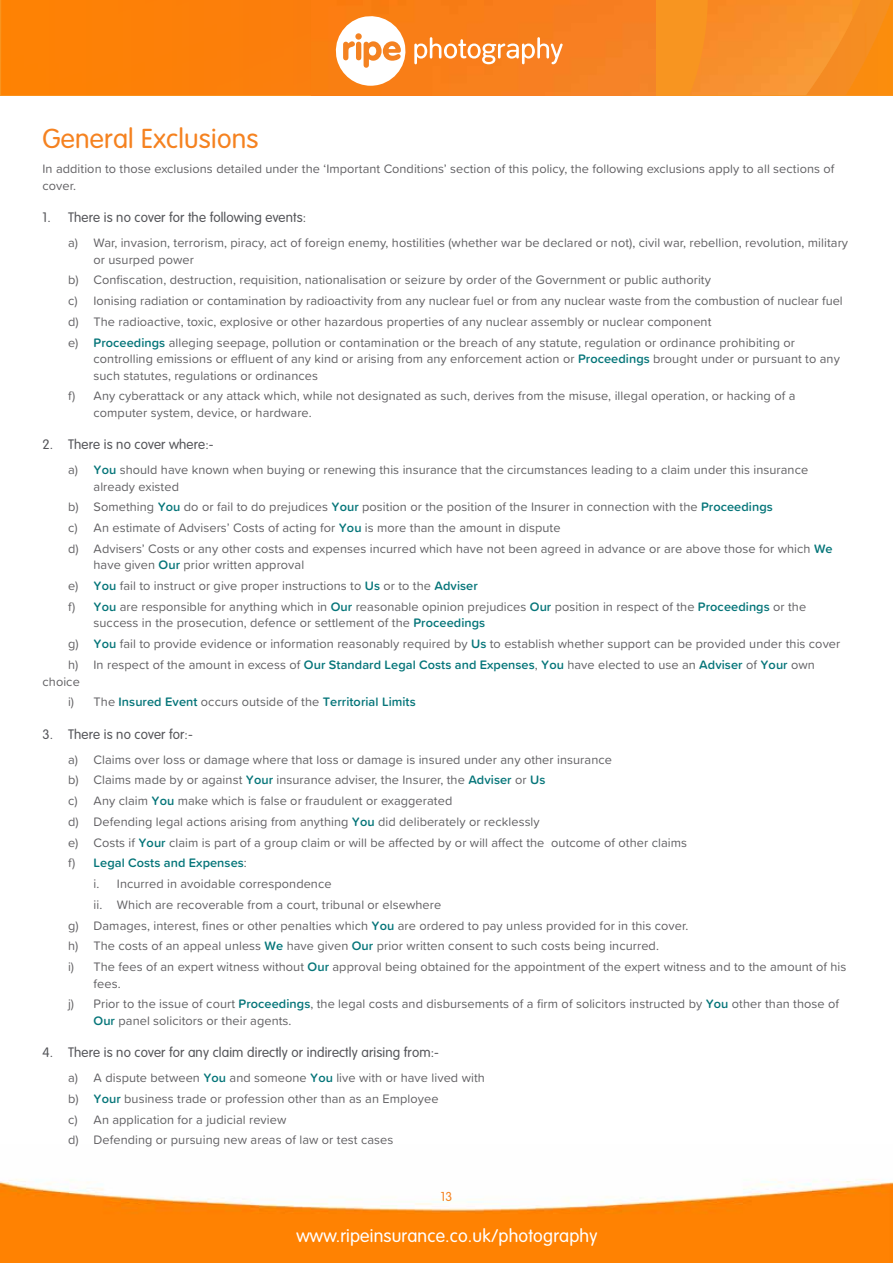
<style>
.page{position:relative;width:893px;height:1263px;background:#fff}
.page>*{position:absolute;margin:0;border:0;box-sizing:border-box;transform-origin:0 0}
.t1{font:300 27px "VAG Rounded Std";letter-spacing:.01em;color:#f58220}
.t2{font:300 18px "VAG Rounded Std";letter-spacing:.01em;color:#fff}
.t3{font:300 13.5px "VAG Rounded Std";letter-spacing:.01em;color:#55565a}
.t4{font:12.75px/20.7px "Proxima Soft";letter-spacing:.005em;color:#626164}
.t5{font:600 12.75px "Proxima Soft";letter-spacing:.005em;color:#057579}
.t6{font:300 12.75px "VAG Rounded Std";color:#f58220}
.s1{font-weight:600;color:#057579}
.s2{font-weight:400;color:#626164}
</style>
<div class="page">
<img style="left:0;top:1179px;width:893px;height:84px">
<svg style="left:0;top:0;width:893px;height:95px;background:#f8901a"></svg>
<img style="left:690px;top:0;width:162px;height:95px">
<img style="left:1px;top:0;width:655px;height:95px">
<svg style="left:336px;top:16px;width:227px;height:70px"></svg>
<svg style="left:355px;top:33px;width:7px;height:7px"></svg>
<h1 class="t1" style="left:43px;top:123px;width:218px">General Exclusions</h1>
<p class="t4" style="left:43px;top:160px;width:793px;line-height:16.5px">In addition to those exclusions detailed under the ‘Important Conditions’ section of this policy, the following exclusions apply to all sections of cover.</p>
<p class="t3" style="left:43px;top:210px;width:265px">1. There is no cover for the following events:</p>
<p class="t4" style="left:94px;top:234px;width:756px;line-height:16.5px;text-indent:-26px">a) War, invasion, terrorism, piracy, act of foreign enemy, hostilities (whether war be declared or not), civil war, rebellion, revolution, military or usurped power</p>
<p class="t4" style="left:68px;top:269px;width:776px">b) Confiscation, destruction, requisition, nationalisation or seizure by order of the Government or public authority<br>c) Ionising radiation or contamination by radioactivity from any nuclear fuel or from any nuclear waste from the combustion of nuclear fuel d) The radioactive, toxic, explosive or other hazardous properties of any nuclear assembly or nuclear component<br>e) <span class="s1">Proceedings</span> alleging seepage, pollution or contamination or the breach of any statute, regulation or ordinance prohibiting or</p>
<p class="t4" style="left:94px;top:350px;width:748px;line-height:16.5px">controlling emissions or effluent of any kind or arising from any enforcement action or <span class="s1">Proceedings</span> brought under or pursuant to any such statutes, regulations or ordinances</p>
<p class="t4" style="left:94px;top:387px;width:703px;line-height:16.5px;text-indent:-26px">f) Any cyberattack or any attack which, while not designated as such, derives from the misuse, illegal operation, or hacking of a computer system, device, or hardware.</p>
<p class="t3" style="left:43px;top:437px;width:173px">2. There is no cover where:-</p>
<p class="t4" style="left:94px;top:461px;width:716px;line-height:16.5px;text-indent:-26px">a) <span class="s1">You</span> should have known when buying or renewing this insurance that the circumstances leading to a claim under this insurance already existed</p>
<p class="t4" style="left:68px;top:496px;width:766px">b) Something <span class="s1">You</span> do or fail to do prejudices <span class="s1">Your</span> position or the position of the Insurer in connection with the <span class="s1">Proceedings<br></span>c) An estimate of Advisers’ Costs of acting for <span class="s1">You</span> is more than the amount in dispute<br>d) Advisers’ Costs or any other costs and expenses incurred which have not been agreed in advance or are above those for which <span class="s1">We</span></p>
<p class="t4" style="left:68px;top:554px;width:740px;text-indent:26px">have given <span class="s1">Our</span> prior written approval<br>e) <span class="s1">You</span> fail to instruct or give proper instructions to <span class="s1">Us</span> or to the <span class="s1">Adviser<br></span>f) <span class="s1">You</span> are responsible for anything which in <span class="s1">Our</span> reasonable opinion prejudices <span class="s1">Our</span> position in respect of the <span class="s1">Proceedings</span> or the</p>
<p class="t4" style="left:68px;top:612px;width:774px;text-indent:26px">success in the prosecution, defence or settlement of the <span class="s1">Proceedings<br></span>g) <span class="s1">You</span> fail to provide evidence or information reasonably required by <span class="s1">Us</span> to establish whether support can be provided under this cover h) In respect of the amount in excess of <span class="s1">Our Standard Legal Costs and Expenses</span>, <span class="s1">You</span> have elected to use an <span class="s1">Adviser</span> of <span class="s1">Your</span> own</p>
<p class="t4" style="left:68px;top:670px;width:349px;text-indent:-26px">choice<br>i) The <span class="s1">Insured Event</span> occurs outside of the <span class="s1">Territorial Limits</span></p>
<p class="t3" style="left:43px;top:726px;width:152px">3. There is no cover for:-</p>
<p class="t4" style="left:68px;top:748px;width:545px">a) Claims over loss or damage where that loss or damage is insured under any other insurance</p>
<p class="t4" style="left:68px;top:769px;width:479px">b) Claims made by or against <span class="s1">Your</span> insurance adviser, the Insurer, the <span class="s1">Adviser</span> or <span class="s1">Us</span></p>
<p class="t4" style="left:68px;top:790px;width:386px">c) Any claim <span class="s1">You</span> make which is false or fraudulent or exaggerated</p>
<p class="t4" style="left:68px;top:810px;width:473px">d) Defending legal actions arising from anything <span class="s1">You</span> did deliberately or recklessly</p>
<p class="t4" style="left:68px;top:831px;width:620px">e) Costs if <span class="s1">Your</span> claim is part of a group claim or will be affected by or will affect the outcome of other claims</p>
<p class="t5" style="left:68px;top:853px;width:180px"><span class="s2">f)</span> Legal Costs and Expenses<span class="s2">:</span></p>
<p class="t4" style="left:94px;top:873px;width:240px">i. Incurred in avoidable correspondence</p>
<p class="t4" style="left:94px;top:893px;width:349px">ii. Which are recoverable from a court, tribunal or elsewhere</p>
<p class="t4" style="left:68px;top:914px;width:622px">g) Damages, interest, fines or other penalties which <span class="s1">You</span> are ordered to pay unless provided for in this cover.</p>
<p class="t4" style="left:68px;top:935px;width:592px">h) The costs of an appeal unless <span class="s1">We</span> have given <span class="s1">Our</span> prior written consent to such costs being incurred.</p>
<p class="t4" style="left:68px;top:956px;width:780px">i) The fees of an expert witness without <span class="s1">Our</span> approval being obtained for the appointment of the expert witness and to the amount of his</p>
<p class="t4" style="left:68px;top:972px;width:772px;text-indent:26px">fees.<br>j) Prior to the issue of court <span class="s1">Proceedings</span>, the legal costs and disbursements of a firm of solicitors instructed by <span class="s1">You</span> other than those of</p>
<p class="t4" style="left:94px;top:1009px;width:199px"><span class="s1">Our</span> panel solicitors or their agents.</p>
<p class="t3" style="left:43px;top:1044px;width:398px">4. There is no cover for any claim directly or indirectly arising from:-</p>
<p class="t4" style="left:68px;top:1067px;width:418px">a) A dispute between <span class="s1">You</span> and someone <span class="s1">You</span> live with or have lived with b) <span class="s1">Your</span> business trade or profession other than as an Employee<br>c) An application for a judicial review<br>d) Defending or pursuing new areas of law or test cases</p>
<p class="t6" style="left:441px;top:1189px;width:13px">13</p>
<h2 class="t2" style="left:296px;top:1225px;width:303px">www.ripeinsurance.co.uk/photography</h2>
</div>
